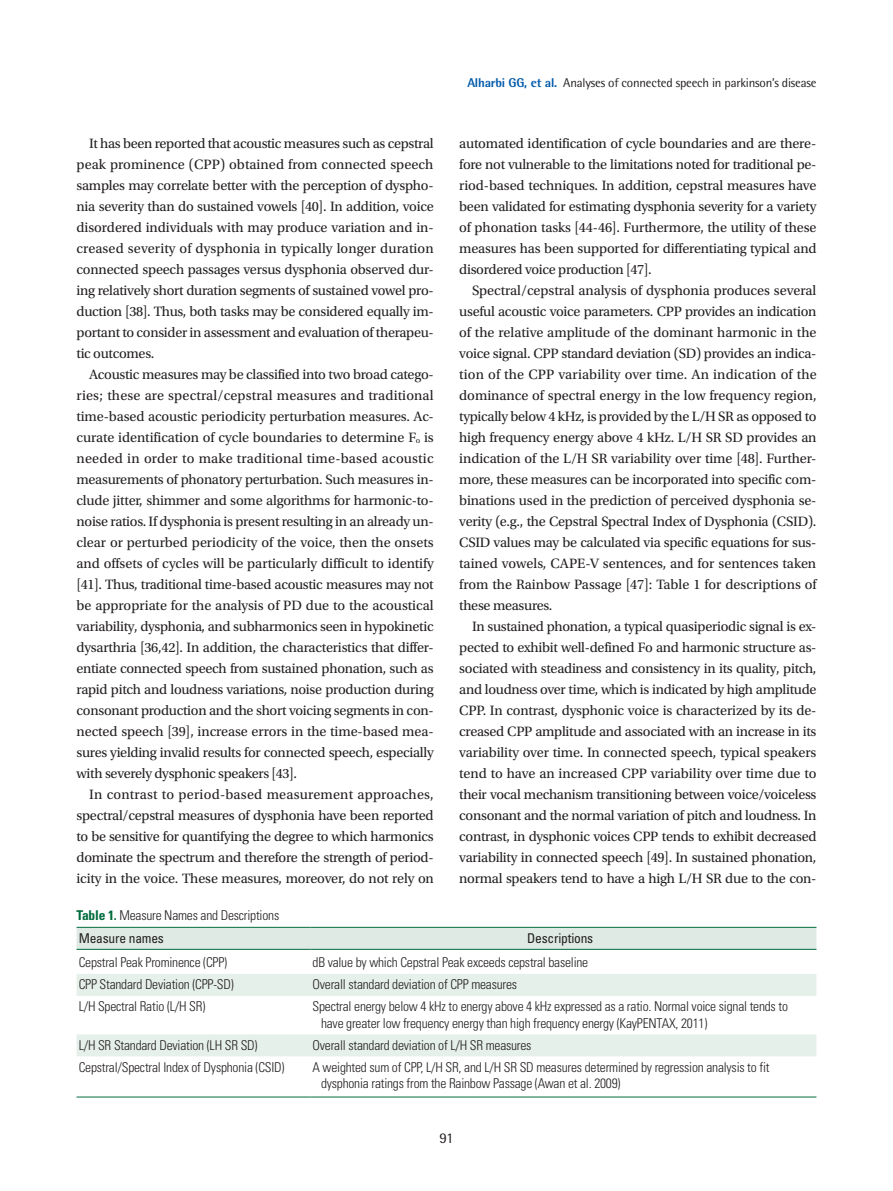
<style>
.page{position:relative;width:893px;height:1191px;background:#fff}
.page>*{position:absolute;margin:0;border:0;box-sizing:border-box;transform-origin:0 0}
.t1{font:14.85px "Rotis Semi Sans Std";color:#231f20}
.본문{font:14.25px/21px "Utopia Std";letter-spacing:-.02em;color:#231f20;text-align:justify}
.표본문{font:300 condensed 13.5px/16.5px "Univers LT Std";letter-spacing:-.015em;color:#231f20}
.표제목_그림설명{font:300 condensed 13.5px "Univers LT Std";letter-spacing:-.015em;color:#231f20}
.표머리글{font:condensed 13.5px "Univers LT Std";letter-spacing:-.015em;color:#231f20}
.하시라이름{font:12.75px "Rotis Semi Sans Std";letter-spacing:-.015em;color:#231f20}
.s1{font-size:8.25px}
.s2{font-weight:800;color:#015aaa}
.s3{font-weight:700;color:#006b3d}
</style>
<div class="page">
<div style="left:77px;top:928px;width:739px;height:21px;background:#deeae3"></div>
<svg style="left:77px;top:974px;width:739px;height:82px;fill:#e6f0ea"></svg>
<hr style="left:77px;top:927px;width:233px;height:1px;background:#006b3d">
<hr style="left:310px;top:927px;width:506px;height:1px;background:#006b3d">
<hr style="left:77px;top:949px;width:233px;height:1px;background:#006b3d">
<hr style="left:310px;top:949px;width:506px;height:1px;background:#006b3d">
<hr style="left:77px;top:1096px;width:233px;height:1px;background:#006b3d">
<hr style="left:310px;top:1096px;width:506px;height:1px;background:#006b3d">
<p class="본문" style="left:77px;top:133px;width:359px;text-indent:13px">It has been reported that acoustic measures such as cepstral peak prominence (CPP) obtained from connected speech samples may correlate better with the perception of dyspho&shy;nia severity than do sustained vowels [40]. In addition, voice disordered individuals with may produce variation and in&shy;creased severity of dysphonia in typically longer duration connected speech passages versus dysphonia observed dur&shy;ing relatively short duration segments of sustained vowel pro&shy;duction [38]. Thus, both tasks may be considered equally im&shy;portant to consider in assessment and evaluation of therapeu&shy;tic outcomes.</p>
<p class="본문" style="left:77px;top:364px;width:359px;text-indent:13px">Acoustic measures may be classified into two broad catego&shy;ries; these are spectral/cepstral measures and traditional time-based acoustic periodicity perturbation measures. Ac&shy;curate identification of cycle boundaries to determine F<span class="s1">o</span> is needed in order to make traditional time-based acoustic measurements of phonatory perturbation. Such measures in&shy;clude jitter, shimmer and some algorithms for harmonic-to&shy;noise ratios. If dysphonia is present resulting in an already un&shy;clear or perturbed periodicity of the voice, then the onsets and offsets of cycles will be particularly difficult to identify [41]. Thus, traditional time-based acoustic measures may not be appropriate for the analysis of PD due to the acoustical variability, dysphonia, and subharmonics seen in hypokinetic dysarthria [36,42]. In addition, the characteristics that differ&shy;entiate connected speech from sustained phonation, such as rapid pitch and loudness variations, noise production during consonant production and the short voicing segments in con&shy;nected speech [39], increase errors in the time-based mea&shy;sures yielding invalid results for connected speech, especially with severely dysphonic speakers [43].</p>
<p class="본문" style="left:77px;top:784px;width:359px;text-indent:13px">In contrast to period-based measurement approaches, spectral/cepstral measures of dysphonia have been reported to be sensitive for quantifying the degree to which harmonics dominate the spectrum and therefore the strength of period&shy;icity in the voice. These measures, moreover, do not rely on</p>
<p class="하시라이름" style="left:467px;top:75px;width:351px"><span class="s2">Alharbi GG, et al.</span> Analyses of connected speech in parkinson’s disease</p>
<p class="본문" style="left:459px;top:133px;width:359px">automated identification of cycle boundaries and are there&shy;fore not vulnerable to the limitations noted for traditional pe&shy;riod-based techniques. In addition, cepstral measures have been validated for estimating dysphonia severity for a variety of phonation tasks [44-46]. Furthermore, the utility of these measures has been supported for differentiating typical and disordered voice production [47].</p>
<p class="본문" style="left:459px;top:280px;width:359px;text-indent:13px">Spectral/cepstral analysis of dysphonia produces several useful acoustic voice parameters. CPP provides an indication of the relative amplitude of the dominant harmonic in the voice signal. CPP standard deviation (SD) provides an indica&shy;tion of the CPP variability over time. An indication of the dominance of spectral energy in the low frequency region, typically below 4 kHz, is provided by the L/H SR as opposed to high frequency energy above 4 kHz. L/H SR SD provides an indication of the L/H SR variability over time [48]. Further&shy;more, these measures can be incorporated into specific com&shy;binations used in the prediction of perceived dysphonia se&shy;verity (e.g., the Cepstral Spectral Index of Dysphonia (CSID).<br>CSID values may be calculated via specific equations for sus&shy;tained vowels, CAPE-V sentences, and for sentences taken from the Rainbow Passage [47]: Table 1 for descriptions of these measures.</p>
<p class="본문" style="left:459px;top:616px;width:359px;text-indent:13px">In sustained phonation, a typical quasiperiodic signal is ex&shy;pected to exhibit well-defined Fo and harmonic structure as&shy;sociated with steadiness and consistency in its quality, pitch, and loudness over time, which is indicated by high amplitude CPP. In contrast, dysphonic voice is characterized by its de&shy;creased CPP amplitude and associated with an increase in its variability over time. In connected speech, typical speakers tend to have an increased CPP variability over time due to their vocal mechanism transitioning between voice/voiceless consonant and the normal variation of pitch and loudness. In contrast, in dysphonic voices CPP tends to exhibit decreased variability in connected speech [49]. In sustained phonation, normal speakers tend to have a high L/H SR due to the con-</p>
<p class="표제목_그림설명" style="left:77px;top:907px;width:204px"><span class="s3">Table 1.</span> Measure Names and Descriptions</p>
<p class="표머리글" style="left:79px;top:929px;width:87px">Measure names</p>
<p class="표머리글" style="left:527px;top:929px;width:68px">Descriptions</p>
<p class="표본문" style="left:79px;top:954px;width:150px">Cepstral Peak Prominence (CPP)</p>
<p class="표본문" style="left:313px;top:954px;width:277px">dB value by which Cepstral Peak exceeds cepstral baseline</p>
<p class="표본문" style="left:79px;top:976px;width:157px">CPP Standard Deviation (CPP-SD)</p>
<p class="표본문" style="left:313px;top:976px;width:206px">Overall standard deviation of CPP measures</p>
<p class="표본문" style="left:79px;top:998px;width:128px">L/H Spectral Ratio (L/H SR)</p>
<p class="표본문" style="left:321px;top:998px;width:468px;text-indent:-9px">Spectral energy below 4 kHz to energy above 4 kHz expressed as a ratio. Normal voice signal tends to have greater low frequency energy than high frequency energy (KayPENTAX, 2011)</p>
<p class="표본문" style="left:79px;top:1036px;width:180px">L/H SR Standard Deviation (LH SR SD)</p>
<p class="표본문" style="left:313px;top:1036px;width:220px">Overall standard deviation of L/H SR measures</p>
<p class="표본문" style="left:79px;top:1058px;width:207px">Cepstral/Spectral Index of Dysphonia (CSID)</p>
<p class="표본문" style="left:321px;top:1058px;width:450px;text-indent:-9px">A weighted sum of CPP, L/H SR, and L/H SR SD measures determined by regression analysis to fit dysphonia ratings from the Rainbow Passage (Awan et al. 2009)</p>
<p class="t1" style="left:439px;top:1129px;width:15px">91</p>
</div>
